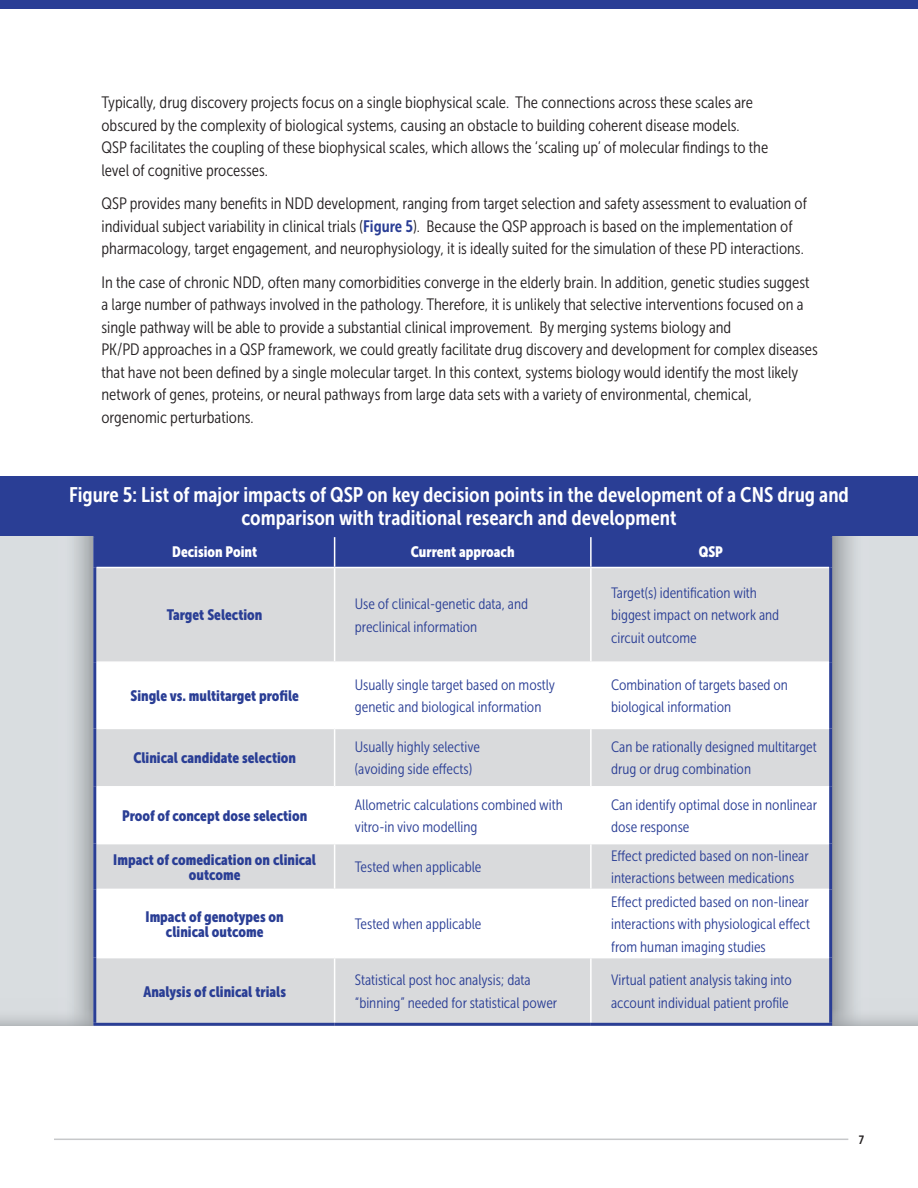
<style>
.page{position:relative;width:918px;height:1188px;background:#fff}
.page>*{position:absolute;margin:0;border:0;box-sizing:border-box;transform-origin:0 0}
.t1{font:21px/22.5px "Museo Sans Cond 700";color:#fff;text-align:center}
.t2{font:16.5px/22.5px "Museo Sans Cond 300";color:#231f20}
.t3{font:15px/22.5px "Museo Sans Cond 300";color:#2a3e95}
.t4{font:15px/15px "Museo Sans Cond 900";color:#2a3e95;text-align:center}
.t5{font:15px "Museo Sans Cond 900";color:#fff}
.t6{font:12px "Museo Sans Cond 700";color:#231f20}
.s1{font-family:"Museo Sans Cond 700";color:#2a3e95}
</style>
<div class="page">
<hr style="left:54px;top:1139px;width:794px;height:1px;background:#c7c8ca">
<div style="left:0;top:0;width:918px;height:8px;background:#2a3e95"></div>
<div style="left:833px;top:534px;width:85px;height:492px;background:#d9dde0"></div>
<div style="left:833px;top:534px;width:36px;height:492px;background:linear-gradient(to right,#a5aaad,#e3e7ea)"></div>
<div style="left:0;top:534px;width:93px;height:492px;background:#d9dde0"></div>
<div style="left:58px;top:534px;width:36px;height:492px;background:linear-gradient(to right,#e7eaee,#a9adb0)"></div>
<svg style="left:0;top:990px;width:918px;height:36px"></svg>
<div style="left:96px;top:537px;width:733px;height:30px;background:#2a3e95"></div>
<div style="left:96px;top:568px;width:733px;height:455px;background:#d9dadc"></div>
<svg style="left:96px;top:663px;width:733px;height:294px"></svg>
<hr style="left:334px;top:568px;width:1px;height:93px;background:#fff">
<hr style="left:590px;top:568px;width:2px;height:93px;background:#fff">
<hr style="left:96px;top:661px;width:239px;height:2px;background:#fff">
<hr style="left:335px;top:661px;width:256px;height:2px;background:#fff">
<hr style="left:334px;top:663px;width:1px;height:65px;background:#fff">
<hr style="left:591px;top:661px;width:238px;height:2px;background:#fff">
<hr style="left:590px;top:663px;width:2px;height:65px;background:#fff">
<hr style="left:96px;top:728px;width:239px;height:1px;background:#fff">
<hr style="left:335px;top:728px;width:256px;height:1px;background:#fff">
<hr style="left:334px;top:729px;width:1px;height:57px;background:#fff">
<hr style="left:591px;top:728px;width:238px;height:1px;background:#fff">
<hr style="left:590px;top:729px;width:2px;height:57px;background:#fff">
<hr style="left:96px;top:786px;width:239px;height:2px;background:#fff">
<hr style="left:335px;top:786px;width:256px;height:2px;background:#fff">
<hr style="left:334px;top:788px;width:1px;height:55px;background:#fff">
<hr style="left:591px;top:786px;width:238px;height:2px;background:#fff">
<hr style="left:590px;top:788px;width:2px;height:55px;background:#fff">
<hr style="left:96px;top:843px;width:239px;height:1px;background:#fff">
<hr style="left:335px;top:843px;width:256px;height:1px;background:#fff">
<hr style="left:334px;top:844px;width:1px;height:45px;background:#fff">
<hr style="left:591px;top:843px;width:238px;height:1px;background:#fff">
<hr style="left:590px;top:844px;width:2px;height:45px;background:#fff">
<hr style="left:96px;top:889px;width:239px;height:1px;background:#fff">
<hr style="left:335px;top:889px;width:256px;height:1px;background:#fff">
<hr style="left:334px;top:890px;width:1px;height:67px;background:#fff">
<hr style="left:591px;top:889px;width:238px;height:1px;background:#fff">
<hr style="left:590px;top:890px;width:2px;height:67px;background:#fff">
<hr style="left:96px;top:957px;width:239px;height:1px;background:#fff">
<hr style="left:335px;top:957px;width:256px;height:1px;background:#fff">
<hr style="left:334px;top:958px;width:1px;height:65px;background:#fff">
<hr style="left:591px;top:957px;width:238px;height:1px;background:#fff">
<hr style="left:590px;top:958px;width:2px;height:65px;background:#fff">
<hr style="left:334px;top:537px;width:1px;height:30px;background:#fff">
<hr style="left:590px;top:537px;width:2px;height:30px;background:#fff">
<hr style="left:93px;top:534px;width:242px;height:3px;background:#2a3e95">
<hr style="left:93px;top:537px;width:3px;height:31px;background:#2a3e95">
<hr style="left:335px;top:534px;width:256px;height:3px;background:#2a3e95">
<hr style="left:591px;top:534px;width:241px;height:3px;background:#2a3e95">
<hr style="left:829px;top:537px;width:3px;height:31px;background:#2a3e95">
<hr style="left:93px;top:568px;width:3px;height:94px;background:#2a3e95">
<hr style="left:829px;top:568px;width:3px;height:94px;background:#2a3e95">
<hr style="left:93px;top:662px;width:3px;height:66px;background:#2a3e95">
<hr style="left:829px;top:662px;width:3px;height:66px;background:#2a3e95">
<hr style="left:93px;top:728px;width:3px;height:59px;background:#2a3e95">
<hr style="left:829px;top:728px;width:3px;height:59px;background:#2a3e95">
<hr style="left:93px;top:787px;width:3px;height:57px;background:#2a3e95">
<hr style="left:829px;top:787px;width:3px;height:57px;background:#2a3e95">
<hr style="left:93px;top:844px;width:3px;height:45px;background:#2a3e95">
<hr style="left:829px;top:844px;width:3px;height:45px;background:#2a3e95">
<hr style="left:93px;top:889px;width:3px;height:69px;background:#2a3e95">
<hr style="left:829px;top:889px;width:3px;height:69px;background:#2a3e95">
<hr style="left:93px;top:958px;width:3px;height:65px;background:#2a3e95">
<hr style="left:829px;top:958px;width:3px;height:65px;background:#2a3e95">
<hr style="left:93px;top:1023px;width:242px;height:3px;background:#2a3e95">
<hr style="left:335px;top:1023px;width:256px;height:3px;background:#2a3e95">
<hr style="left:591px;top:1023px;width:241px;height:3px;background:#2a3e95">
<div style="left:0;top:476px;width:918px;height:60px;background:#2a3e95"></div>
<p class="t2" style="left:102px;top:92px;width:668px">Typically, drug discovery projects focus on a single biophysical scale. The connections across these scales are obscured by the complexity of biological systems, causing an obstacle to building coherent disease models.<br>QSP facilitates the coupling of these biophysical scales, which allows the ‘scaling up’ of molecular findings to the level of cognitive processes.</p>
<p class="t2" style="left:102px;top:193px;width:707px">QSP provides many benefits in NDD development, ranging from target selection and safety assessment to evaluation of individual subject variability in clinical trials (<span class="s1">Figure 5</span>). Because the QSP approach is based on the implementation of pharmacology, target engagement, and neurophysiology, it is ideally suited for the simulation of these PD interactions.</p>
<p class="t2" style="left:102px;top:271px;width:718px">In the case of chronic NDD, often many comorbidities converge in the elderly brain. In addition, genetic studies suggest a large number of pathways involved in the pathology. Therefore, it is unlikely that selective interventions focused on a single pathway will be able to provide a substantial clinical improvement. By merging systems biology and<br>PK/PD approaches in a QSP framework, we could greatly facilitate drug discovery and development for complex diseases that have not been defined by a single molecular target. In this context, systems biology would identify the most likely network of genes, proteins, or neural pathways from large data sets with a variety of environmental, chemical, orgenomic perturbations.</p>
<p class="t1" style="left:69px;top:484px;width:781px">Figure 5: List of major impacts of QSP on key decision points in the development of a CNS drug and comparison with traditional research and development</p>
<p class="t5" style="left:172px;top:543px;width:86px">Decision Point</p>
<p class="t5" style="left:411px;top:543px;width:105px">Current approach</p>
<p class="t5" style="left:699px;top:543px;width:26px">QSP</p>
<p class="t4" style="left:167px;top:608px;width:97px">Target Selection</p>
<p class="t3" style="left:355px;top:593px;width:175px">Use of clinical-genetic data, and preclinical information</p>
<p class="t3" style="left:611px;top:582px;width:170px">Target(s) identification with biggest impact on network and circuit outcome</p>
<p class="t4" style="left:130px;top:688px;width:170px">Single vs. multitarget profile</p>
<p class="t3" style="left:355px;top:673px;width:202px">Usually single target based on mostly genetic and biological information</p>
<p class="t3" style="left:611px;top:673px;width:178px">Combination of targets based on biological information</p>
<p class="t4" style="left:133px;top:750px;width:164px">Clinical candidate selection</p>
<p class="t3" style="left:355px;top:736px;width:127px">Usually highly selective (avoiding side effects)</p>
<p class="t3" style="left:611px;top:736px;width:207px">Can be rationally designed multitarget drug or drug combination</p>
<p class="t4" style="left:122px;top:808px;width:187px">Proof of concept dose selection</p>
<p class="t3" style="left:355px;top:793px;width:209px">Allometric calculations combined with vitro-in vivo modelling</p>
<p class="t3" style="left:611px;top:793px;width:207px">Can identify optimal dose in nonlinear dose response</p>
<p class="t4" style="left:113px;top:852px;width:204px">Impact of comedication on clinical outcome</p>
<p class="t3" style="left:355px;top:856px;width:128px">Tested when applicable</p>
<p class="t3" style="left:611px;top:845px;width:199px">Effect predicted based on non-linear interactions between medications</p>
<p class="t4" style="left:146px;top:909px;width:140px">Impact of genotypes on clinical outcome</p>
<p class="t3" style="left:355px;top:913px;width:128px">Tested when applicable</p>
<p class="t3" style="left:611px;top:890px;width:200px;text-align:justify">Effect predicted based on non-linear interactions with physiological effect from human imaging studies</p>
<p class="t4" style="left:143px;top:984px;width:144px">Analysis of clinical trials</p>
<p class="t3" style="left:355px;top:969px;width:204px">Statistical post hoc analysis; data “binning” needed for statistical power</p>
<p class="t3" style="left:611px;top:969px;width:182px">Virtual patient analysis taking into account individual patient profile</p>
<p class="t6" style="left:859px;top:1133px;width:7px">7</p>
</div>
